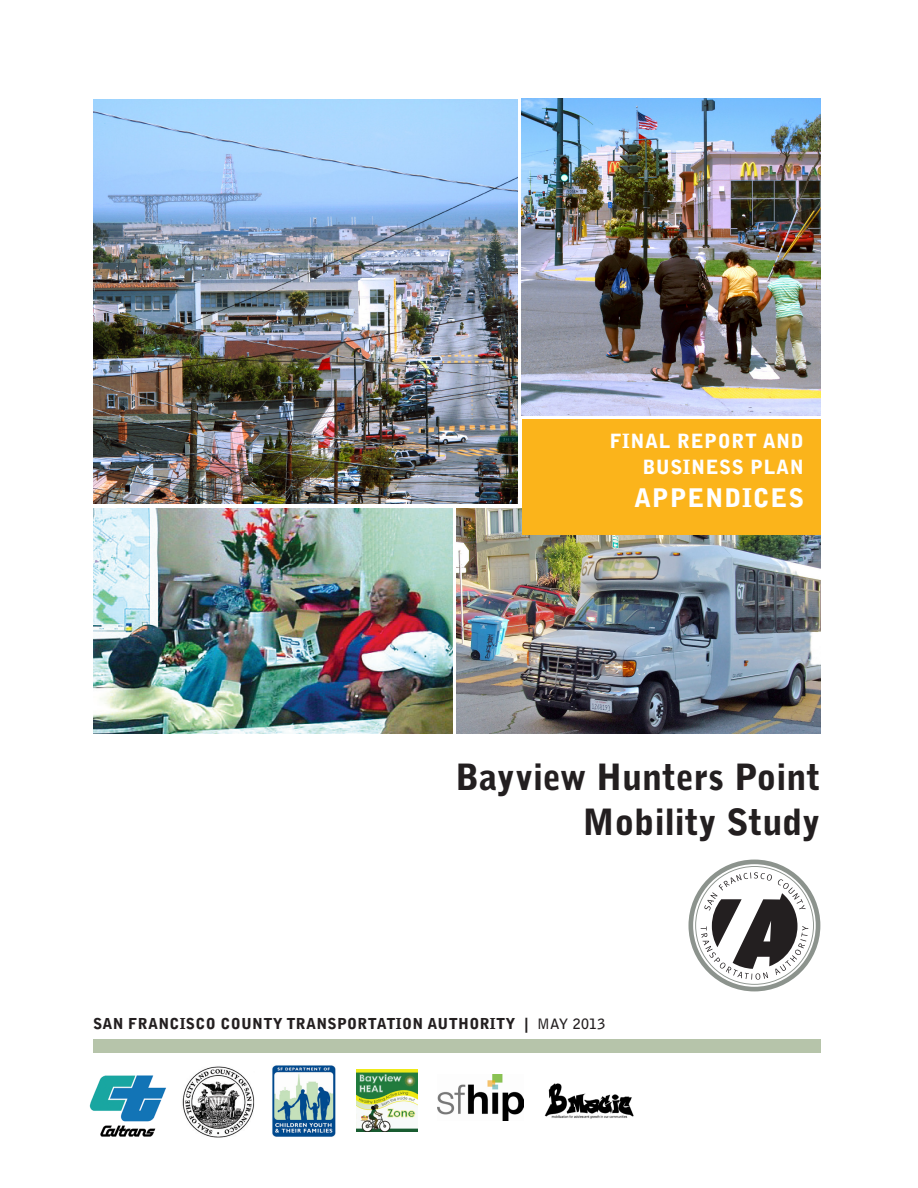
<style>
.page{position:relative;width:918px;height:1188px;background:#fff}
.page>*{position:absolute;margin:0;border:0;box-sizing:border-box;transform-origin:0 0}
.Cover_hed{font:900 36px/45px "Bell Gothic Std";color:#231f20;text-align:right}
.Cover_report_version{font:900 25.5px "Bell Gothic Std";letter-spacing:.03em;color:#fff}
.Cover_report_version-2{font:900 19.5px/25.5px "Bell Gothic Std";letter-spacing:.03em;color:#fff;text-align:right}
.Cover_date_and_ID_bl{font:900 15px "Bell Gothic Std";letter-spacing:.02em;color:#231f20}
.s1{font-weight:700;font-size:14.25px}
</style>
<div class="page">
<div style="left:93px;top:1040px;width:728px;height:13px;background:#b6c4aa"></div>
<img style="left:93px;top:508px;width:359px;height:226px">
<img style="left:457px;top:508px;width:364px;height:226px">
<img style="left:93px;top:99px;width:424px;height:405px">
<svg style="left:688px;top:860px;width:132px;height:131px"></svg>
<img style="left:522px;top:99px;width:299px;height:316px">
<div style="left:522px;top:419px;width:299px;height:116px;background:#fbb41b"></div>
<img style="left:272px;top:1065px;width:64px;height:72px">
<img style="left:356px;top:1070px;width:62px;height:62px">
<img style="left:437px;top:1074px;width:87px;height:47px">
<img style="left:544px;top:1083px;width:90px;height:36px">
<img style="left:182px;top:1066px;width:73px;height:72px">
<img style="left:89px;top:1075px;width:77px;height:62px">
<p class="Cover_report_version-2" style="left:610px;top:429px;width:196px">FINAL REPORT AND<br>BUSINESS PLAN</p>
<p class="Cover_report_version" style="left:634px;top:483px;width:171px">APPENDICES</p>
<p class="Cover_hed" style="left:455px;top:755px;width:367px">Bayview Hunters Point<br>Mobility Study</p>
<p class="Cover_date_and_ID_bl" style="left:93px;top:1015px;width:514px">SAN FRANCISCO COUNTY TRANSPORTATION AUTHORITY | <span class="s1">MAY 2013</span></p>
</div>
